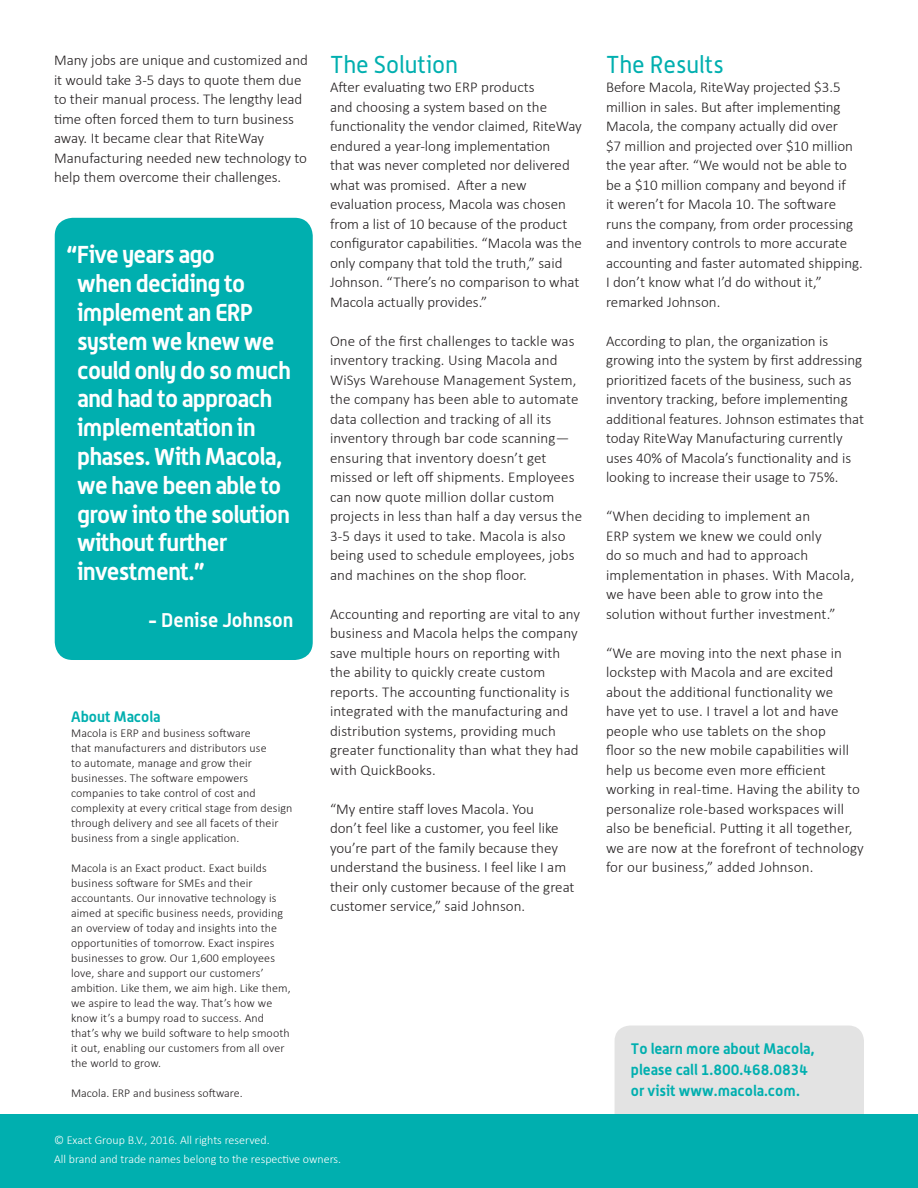
<style>
.page{position:relative;width:918px;height:1188px;background:#fff}
.page>*{position:absolute;margin:0;border:0;box-sizing:border-box;transform-origin:0 0}
.Callout_Text_-_white{font:700 24px/28.8px "Alwyn OT";letter-spacing:-.03em;color:#fff}
.Heading_1{font:24px "Alwyn OT";color:#00afaf}
.Callout_Text_-_white-2{font:700 19.5px "Alwyn OT";color:#fff}
.Body_copy{font:300 15px/19.5px "Calibri";color:#231f20}
.Body_copy-2{font:700 15px/21px "Alwyn OT";color:#00afaf}
.Body_copy-3{font:300 12px/15px "Calibri";letter-spacing:.01em;color:#231f20}
.t1{font:300 12px/19.5px "Calibri";color:#fff}
</style>
<div class="page">
<div style="left:615px;top:1026px;width:249px;height:107px;background:#e3e3e3;border-radius:16px"></div>
<div style="left:0;top:1114px;width:918px;height:74px;background:#00afaf"></div>
<div style="left:55px;top:218px;width:258px;height:442px;background:#00afaf;border-radius:18px"></div>
<p class="Body_copy" style="left:54px;top:50px;width:255px">Many jobs are unique and customized and it would take 3-5 days to quote them due to their manual process. The lengthy lead time often forced them to turn business away. It became clear that RiteWay Manufacturing needed new technology to help them overcome their challenges.</p>
<p class="Heading_1" style="left:330px;top:50px;width:130px">The Solution</p>
<p class="Body_copy" style="left:330px;top:77px;width:253px">After evaluating two ERP products<br>and choosing a system based on the functionality the vendor claimed, RiteWay endured a year-long implementation<br>that was never completed nor delivered what was promised. After a new evaluation process, Macola was chosen from a list of 10 because of the product configurator capabilities. “Macola was the only company that told the truth,” said Johnson. “There’s no comparison to what Macola actually provides.”</p>
<p class="Body_copy" style="left:330px;top:330px;width:254px">One of the first challenges to tackle was inventory tracking. Using Macola and WiSys Warehouse Management System, the company has been able to automate data collection and tracking of all its inventory through bar code scanning— ensuring that inventory doesn’t get missed or left off shipments. Employees can now quote million dollar custom projects in less than half a day versus the 3-5 days it used to take. Macola is also being used to schedule employees, jobs and machines on the shop floor.</p>
<p class="Body_copy" style="left:330px;top:603px;width:252px">Accounting and reporting are vital to any business and Macola helps the company save multiple hours on reporting with the ability to quickly create custom reports. The accounting functionality is integrated with the manufacturing and distribution systems, providing much greater functionality than what they had with QuickBooks.</p>
<p class="Body_copy" style="left:330px;top:798px;width:246px">“My entire staff loves Macola. You<br>don’t feel like a customer, you feel like you’re part of the family because they understand the business. I feel like I am their only customer because of the great customer service,” said Johnson.</p>
<p class="Callout_Text_-_white" style="left:77px;top:240px;width:216px;text-indent:-10px">“Five years ago<br>when deciding to implement an ERP system we knew we could only do so much and had to approach implementation in phases. With Macola, we have been able to grow into the solution without further investment.”</p>
<p class="Callout_Text_-_white-2" style="left:148px;top:608px;width:147px">- Denise Johnson</p>
<p class="Body_copy-2" style="left:71px;top:706px;width:91px">About Macola</p>
<p class="Body_copy-3" style="left:71px;top:725px;width:223px">Macola is ERP and business software<br>that manufacturers and distributors use<br>to automate, manage and grow their businesses. The software empowers companies to take control of cost and complexity at every critical stage from design through delivery and see all facets of their business from a single application.</p>
<p class="Body_copy-3" style="left:71px;top:860px;width:221px">Macola is an Exact product. Exact builds business software for SMEs and their accountants. Our innovative technology is aimed at specific business needs, providing an overview of today and insights into the opportunities of tomorrow. Exact inspires businesses to grow. Our 1,600 employees love, share and support our customers’ ambition. Like them, we aim high. Like them, we aspire to lead the way. That’s how we know it’s a bumpy road to success. And that’s why we build software to help smooth it out, enabling our customers from all over the world to grow.</p>
<p class="Body_copy-3" style="left:71px;top:1085px;width:173px">Macola. ERP and business software.</p>
<p class="t1" style="left:54px;top:1130px;width:289px">© Exact Group B.V., 2016. All rights reserved.<br>All brand and trade names belong to the respective owners.</p>
<p class="Heading_1" style="left:606px;top:50px;width:119px">The Results</p>
<p class="Body_copy" style="left:606px;top:77px;width:258px">Before Macola, RiteWay projected $3.5 million in sales. But after implementing Macola, the company actually did over<br>$7 million and projected over $10 million the year after. “We would not be able to be a $10 million company and beyond if<br>it weren’t for Macola 10. The software runs the company, from order processing and inventory controls to more accurate accounting and faster automated shipping.<br>I don’t know what I’d do without it,” remarked Johnson.</p>
<p class="Body_copy" style="left:606px;top:330px;width:259px">According to plan, the organization is growing into the system by first addressing prioritized facets of the business, such as inventory tracking, before implementing additional features. Johnson estimates that today RiteWay Manufacturing currently uses 40% of Macola’s functionality and is looking to increase their usage to 75%.</p>
<p class="Body_copy" style="left:606px;top:506px;width:250px">“When deciding to implement an<br>ERP system we knew we could only<br>do so much and had to approach implementation in phases. With Macola, we have been able to grow into the solution without further investment.”</p>
<p class="Body_copy" style="left:606px;top:642px;width:259px">“We are moving into the next phase in lockstep with Macola and are excited about the additional functionality we have yet to use. I travel a lot and have people who use tablets on the shop<br>floor so the new mobile capabilities will help us become even more efficient working in real-time. Having the ability to personalize role-based workspaces will also be beneficial. Putting it all together, we are now at the forefront of technology for our business,” added Johnson.</p>
<p class="Body_copy-2" style="left:631px;top:1038px;width:185px">To learn more about Macola, please call 1.800.468.0834 or visit www.macola.com.</p>
</div>
